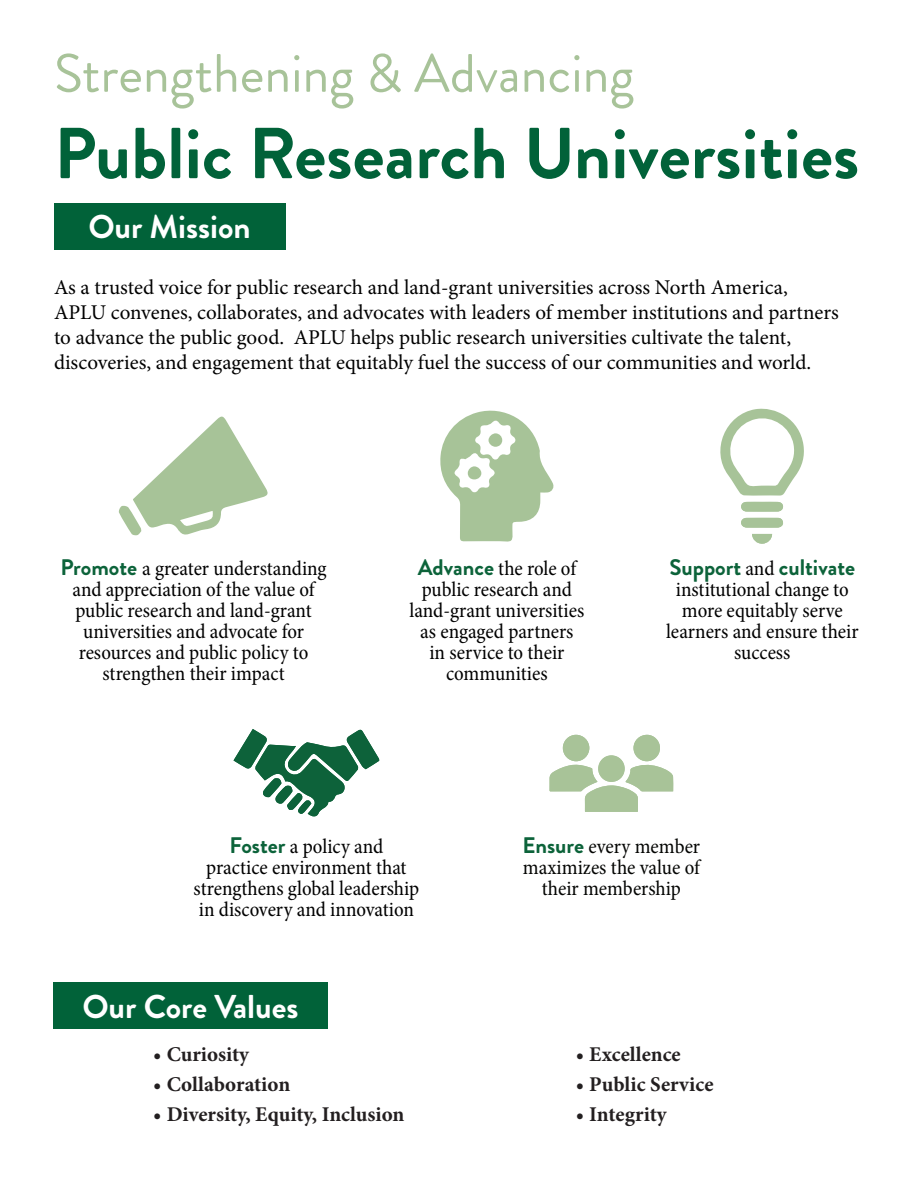
<style>
.page{position:relative;width:918px;height:1188px;background:#fff}
.page>*{position:absolute;margin:0;border:0;box-sizing:border-box;transform-origin:0 0}
.t1{font:700 72px "Brandon Grotesque";color:#016239}
.t2{font:54px "Brandon Grotesque";color:#a8c399}
.t3{font:700 33px "Brandon Grotesque";color:#fff}
.t4{font:700 22.5px "Brandon Grotesque";color:#0c633a}
.t5{font:condensed 21px/21px "Minion Pro";letter-spacing:-.005em;color:#010000;text-align:center}
.t6{font:21px/25.2px "Minion Pro";letter-spacing:-.005em;color:#000}
.t7{font:700 21px "Minion Pro";color:#231f20}
.t8{font:condensed 21px/21px "Minion Pro";color:#040503;text-align:center}
.s1{font-family:"Brandon Grotesque";font-weight:700;font-stretch:normal;font-size:22.5px;color:#0c633a}
.s2{font-family:"Minion Pro";font-weight:400;font-stretch:condensed;font-size:21px;color:#010000}
</style>
<div class="page">
<div style="left:54px;top:203px;width:231px;height:46px;background:#016239"></div>
<div style="left:53px;top:983px;width:275px;height:46px;background:#016239"></div>
<svg style="left:550px;top:735px;width:123px;height:77px"></svg>
<div style="left:563px;top:735px;width:26px;height:26px;background:#a8c398;border-radius:50%"></div>
<div style="left:633px;top:735px;width:27px;height:26px;background:#a8c398;border-radius:50%"></div>
<div style="left:598px;top:755px;width:27px;height:27px;background:#a8c398;border-radius:50%"></div>
<svg style="left:440px;top:410px;width:114px;height:132px"></svg>
<div style="left:468px;top:466px;width:13px;height:13px;background:#a7c398;border-radius:50%"></div>
<div style="left:489px;top:433px;width:13px;height:14px;background:#a7c398;border-radius:50%"></div>
<svg style="left:720px;top:408px;width:84px;height:88px"></svg>
<svg style="left:741px;top:502px;width:42px;height:42px"></svg>
<svg style="left:118px;top:416px;width:150px;height:120px"></svg>
<svg style="left:234px;top:729px;width:145px;height:88px"></svg>
<p class="t2" style="left:54px;top:36px;width:582px">Strengthening &amp; Advancing</p>
<p class="t1" style="left:54px;top:103px;width:807px">Public Research Universities</p>
<p class="t3" style="left:89px;top:203px;width:164px">Our Mission</p>
<p class="t6" style="left:54px;top:274px;width:786px">As a trusted voice for public research and land-grant universities across North America, APLU convenes, collaborates, and advocates with leaders of member institutions and partners to advance the public good. APLU helps public research universities cultivate the talent, discoveries, and engagement that equitably fuel the success of our communities and world.</p>
<p class="t5" style="left:61px;top:558px;width:268px"><span class="s1">Promote</span> a greater understanding and appreciation of the value of public research and land-grant universities and advocate for resources and public policy to strengthen their impact</p>
<p class="t5" style="left:409px;top:558px;width:176px"><span class="s1">Advance</span> the role of public research and land-grant universities as engaged partners<br>in service to their communities</p>
<p class="t4" style="left:670px;top:551px;width:187px">Support <span class="s2">and</span> cultivate</p>
<p class="t5" style="left:666px;top:579px;width:194px">institutional change to more equitably serve learners and ensure their success</p>
<p class="t5" style="left:194px;top:836px;width:227px"><span class="s1">Foster</span> a policy and<br>practice environment that strengthens global leadership in discovery and innovation</p>
<p class="t3" style="left:83px;top:983px;width:218px">Our Core Values</p>
<p class="t7" style="left:153px;top:1040px;width:97px">• Curiosity</p>
<p class="t7" style="left:153px;top:1070px;width:139px">• Collaboration</p>
<p class="t7" style="left:153px;top:1100px;width:253px">• Diversity, Equity, Inclusion</p>
<p class="t8" style="left:523px;top:836px;width:179px"><span class="s1">Ensure</span> every member maximizes the value of their membership</p>
<p class="t7" style="left:576px;top:1040px;width:107px">• Excellence</p>
<p class="t7" style="left:576px;top:1070px;width:139px">• Public Service</p>
<p class="t7" style="left:576px;top:1100px;width:92px">• Integrity</p>
</div>
